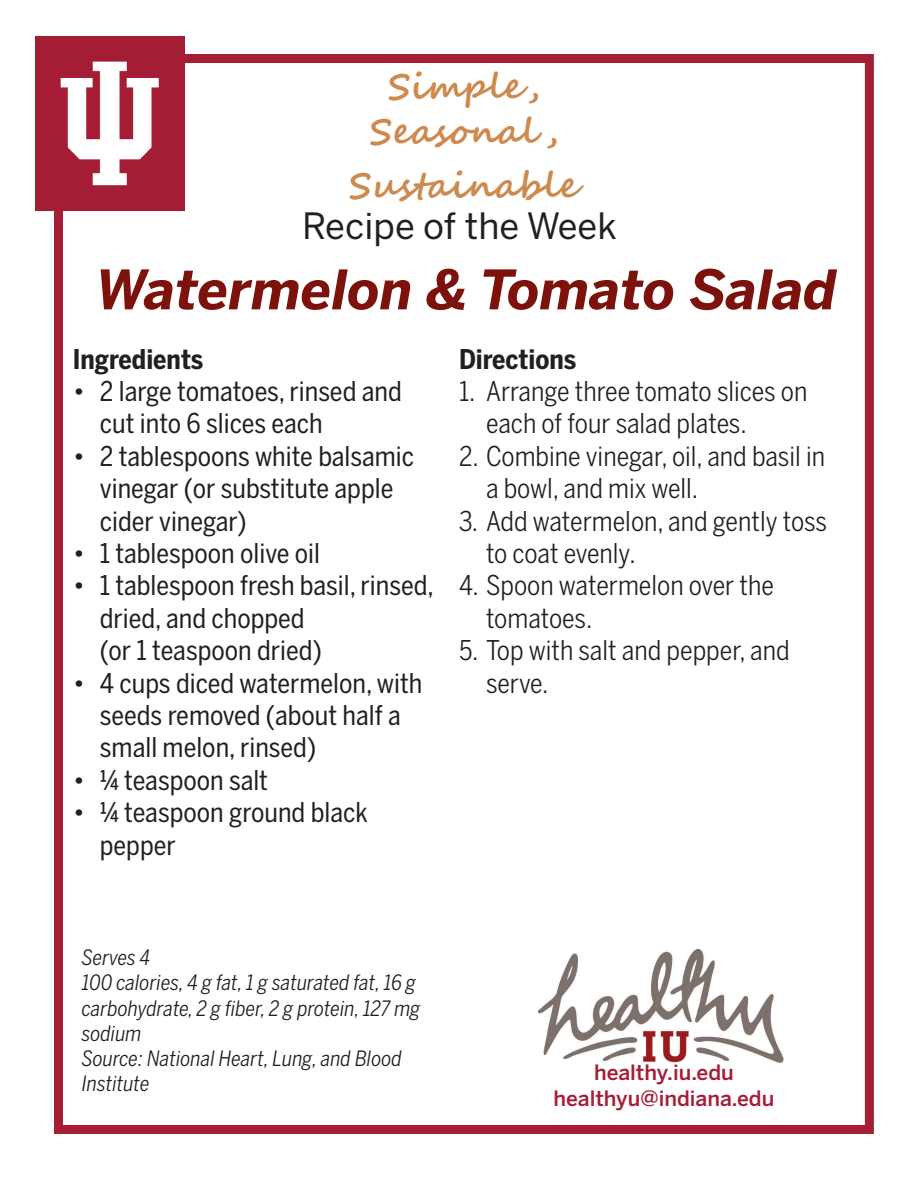
<style>
.page{position:relative;width:918px;height:1188px;background:#fff}
.page>*{position:absolute;margin:0;border:0;box-sizing:border-box;transform-origin:0 0}
.t1{font:italic 700 54px "Benton Sans";color:#7d110b}
.t2{font:700 36px "Segoe Script";color:#cd894e}
.t3{font:36px "Benton Sans";color:#231f20}
.t4{font:27px/32.4px "Benton Sans Cond";color:#231f20}
.t5{font:27px/32.4px "Benton Sans Cond";color:#231f20}
.t6{font:700 27px "Benton Sans Cond";color:#231f20}
.t7{font:italic 21px/25.2px "Benton Sans Cond";color:#231f20}
.t8{font:500 21px "Benton Sans";color:#a51e36}
</style>
<div class="page">
<div style="left:54px;top:54px;width:820px;height:1080px;border:9px solid #a51e36"></div>
<img style="left:538px;top:950px;width:246px;height:113px">
<img style="left:36px;top:36px;width:149px;height:175px">
<p class="t2" style="left:388px;top:57px;width:153px">Simple ,</p>
<p class="t2" style="left:370px;top:102px;width:189px">Seasonal ,</p>
<p class="t2" style="left:350px;top:156px;width:230px">Sustainable</p>
<p class="t3" style="left:302px;top:204px;width:316px">Recipe of the Week</p>
<p class="t1" style="left:96px;top:256px;width:742px">Watermelon &amp; Tomato Salad</p>
<p class="t6" style="left:73px;top:342px;width:132px">Ingredients</p>
<p class="t4" style="left:100px;top:375px;width:303px;text-indent:-27px">• 2 large tomatoes, rinsed and cut into 6 slices each</p>
<p class="t4" style="left:100px;top:440px;width:316px;text-indent:-27px">• 2 tablespoons white balsamic vinegar (or substitute apple cider vinegar)</p>
<p class="t4" style="left:73px;top:537px;width:249px">• 1 tablespoon olive oil</p>
<p class="t4" style="left:100px;top:569px;width:335px;text-indent:-27px">• 1 tablespoon fresh basil, rinsed, dried, and chopped<br>(or 1 teaspoon dried)</p>
<p class="t4" style="left:100px;top:667px;width:324px;text-indent:-27px">• 4 cups diced watermelon, with seeds removed (about half a small melon, rinsed)</p>
<p class="t4" style="left:73px;top:764px;width:197px">• ¼ teaspoon salt</p>
<p class="t4" style="left:100px;top:796px;width:269px;text-indent:-27px">• ¼ teaspoon ground black pepper</p>
<p class="t6" style="left:459px;top:342px;width:119px">Directions</p>
<p class="t5" style="left:486px;top:375px;width:323px;text-indent:-27px">1. Arrange three tomato slices on each of four salad plates.</p>
<p class="t5" style="left:486px;top:440px;width:341px;text-indent:-27px">2. Combine vinegar, oil, and basil in a bowl, and mix well.</p>
<p class="t5" style="left:486px;top:504px;width:343px;text-indent:-27px">3. Add watermelon, and gently toss to coat evenly.</p>
<p class="t5" style="left:486px;top:569px;width:290px;text-indent:-27px">4. Spoon watermelon over the tomatoes.</p>
<p class="t5" style="left:486px;top:634px;width:305px;text-indent:-27px">5. Top with salt and pepper, and serve.</p>
<p class="t7" style="left:82px;top:945px;width:70px">Serves 4</p>
<p class="t7" style="left:82px;top:970px;width:340px">100 calories, 4 g fat, 1 g saturated fat, 16 g carbohydrate, 2 g fiber, 2 g protein, 127 mg sodium</p>
<p class="t7" style="left:82px;top:1046px;width:321px">Source: National Heart, Lung, and Blood<br>Institute</p>
<p class="t8" style="left:594px;top:1060px;width:141px">healthy.iu.edu</p>
<p class="t8" style="left:553px;top:1085px;width:223px">healthyu@indiana.edu</p>
</div>
